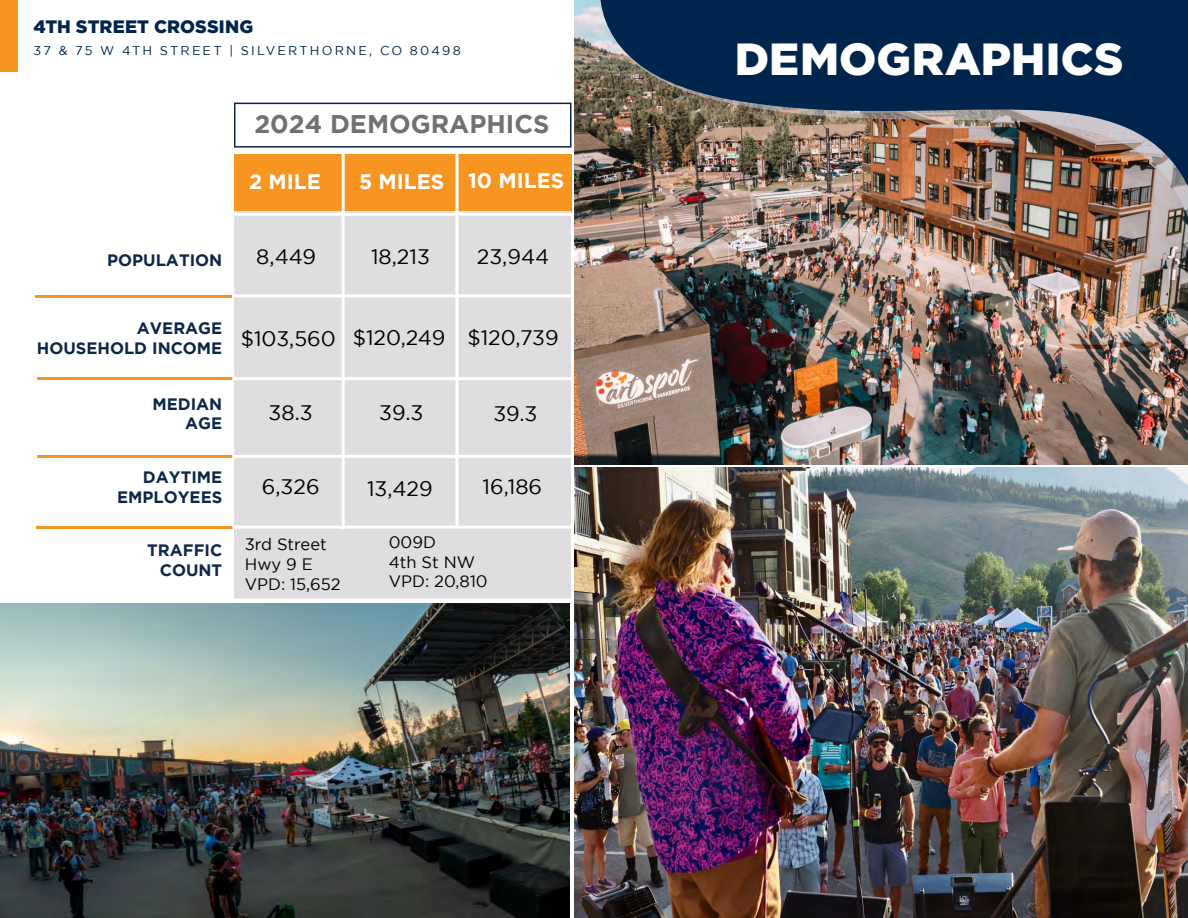
<style>
.page{position:relative;width:1188px;height:918px;background:#fff}
.page>*{position:absolute;margin:0;border:0;box-sizing:border-box;transform-origin:0 0}
.t1{font:900 45px "Gotham";letter-spacing:.005em;color:#fff}
.t2{font:700 25.5px "Gotham";color:#717074}
.t3{font:21px "Gotham";color:#000}
.t4{font:700 21px "Gotham";color:#fff}
.t5{font:900 18px "Gotham";letter-spacing:.005em;color:#00254c}
.t6{font:700 16.5px "Gotham";color:#0d274a}
.t7{font:16.5px "Gotham";color:#000}
.t8{font:12.75px "Gotham";letter-spacing:.165em;color:#00254c}
</style>
<div class="page">
<div style="left:0;top:0;width:18px;height:72px;background:#f79521"></div>
<div style="left:234px;top:103px;width:338px;height:45px;border:2px solid #0d274a"></div>
<hr style="left:35px;top:295px;width:197px;height:3px;background:#f79524">
<hr style="left:37px;top:377px;width:197px;height:3px;background:#f79524">
<hr style="left:37px;top:455px;width:197px;height:3px;background:#f79524">
<hr style="left:36px;top:526px;width:197px;height:2px;background:#f79524">
<div style="left:234px;top:154px;width:337px;height:59px;background:#f79521"></div>
<div style="left:234px;top:212px;width:336px;height:389px;background:#dedee1"></div>
<hr style="left:232px;top:294px;width:343px;height:3px;background:#fff">
<hr style="left:232px;top:455px;width:343px;height:3px;background:#fff">
<hr style="left:232px;top:526px;width:343px;height:3px;background:#fff">
<svg style="left:234px;top:598px;width:337px;height:3px"></svg>
<hr style="left:342px;top:152px;width:3px;height:377px;background:#fff">
<hr style="left:455px;top:152px;width:3px;height:375px;background:#fff">
<hr style="left:229px;top:213px;width:347px;height:3px;background:#fff">
<hr style="left:232px;top:377px;width:343px;height:3px;background:#fff">
<img style="left:574px;top:1px;width:614px;height:463px">
<img style="left:0;top:603px;width:570px;height:315px">
<img style="left:574px;top:467px;width:614px;height:451px">
<img style="left:599px;top:202px;width:589px;height:36px">
<img style="left:599px;top:0;width:589px;height:202px">
<p class="t5" style="left:34px;top:16px;width:221px">4TH STREET CROSSING</p>
<p class="t8" style="left:34px;top:44px;width:429px">37 &amp; 75 W 4TH STREET | SILVERTHORNE, CO 80498</p>
<p class="t2" style="left:254px;top:109px;width:297px">2024 DEMOGRAPHICS</p>
<p class="t4" style="left:249px;top:169px;width:73px">2 MILE</p>
<p class="t4" style="left:359px;top:169px;width:87px">5 MILES</p>
<p class="t4" style="left:468px;top:169px;width:98px">10 MILES</p>
<p class="t6" style="left:107px;top:251px;width:117px">POPULATION</p>
<p class="t3" style="left:256px;top:245px;width:61px">8,449</p>
<p class="t3" style="left:371px;top:245px;width:60px">18,213</p>
<p class="t3" style="left:477px;top:245px;width:74px">23,944</p>
<p class="t6" style="left:137px;top:319px;width:87px">AVERAGE</p>
<p class="t6" style="left:37px;top:339px;width:187px">HOUSEHOLD INCOME</p>
<p class="t6" style="left:152px;top:394px;width:71px">MEDIAN</p>
<p class="t6" style="left:185px;top:414px;width:39px">AGE</p>
<p class="t6" style="left:143px;top:468px;width:81px">DAYTIME</p>
<p class="t6" style="left:117px;top:488px;width:107px">EMPLOYEES</p>
<p class="t6" style="left:147px;top:540px;width:77px">TRAFFIC</p>
<p class="t6" style="left:160px;top:560px;width:64px">COUNT</p>
<p class="t3" style="left:241px;top:327px;width:97px">$103,560</p>
<p class="t3" style="left:353px;top:326px;width:94px">$120,249</p>
<p class="t3" style="left:467px;top:326px;width:93px">$120,739</p>
<p class="t3" style="left:269px;top:401px;width:46px">38.3</p>
<p class="t3" style="left:379px;top:401px;width:46px">39.3</p>
<p class="t3" style="left:493px;top:402px;width:46px">39.3</p>
<p class="t3" style="left:262px;top:475px;width:59px">6,326</p>
<p class="t3" style="left:367px;top:477px;width:67px">13,429</p>
<p class="t3" style="left:483px;top:475px;width:61px">16,186</p>
<p class="t7" style="left:245px;top:535px;width:84px">3rd Street</p>
<p class="t7" style="left:245px;top:555px;width:69px">Hwy 9 E</p>
<p class="t7" style="left:245px;top:575px;width:97px">VPD: 15,652</p>
<p class="t7" style="left:389px;top:533px;width:49px">009D</p>
<p class="t7" style="left:389px;top:553px;width:88px">4th St NW</p>
<p class="t7" style="left:389px;top:572px;width:100px">VPD: 20,810</p>
<p class="t1" style="left:735px;top:33px;width:390px">DEMOGRAPHICS</p>
</div>
